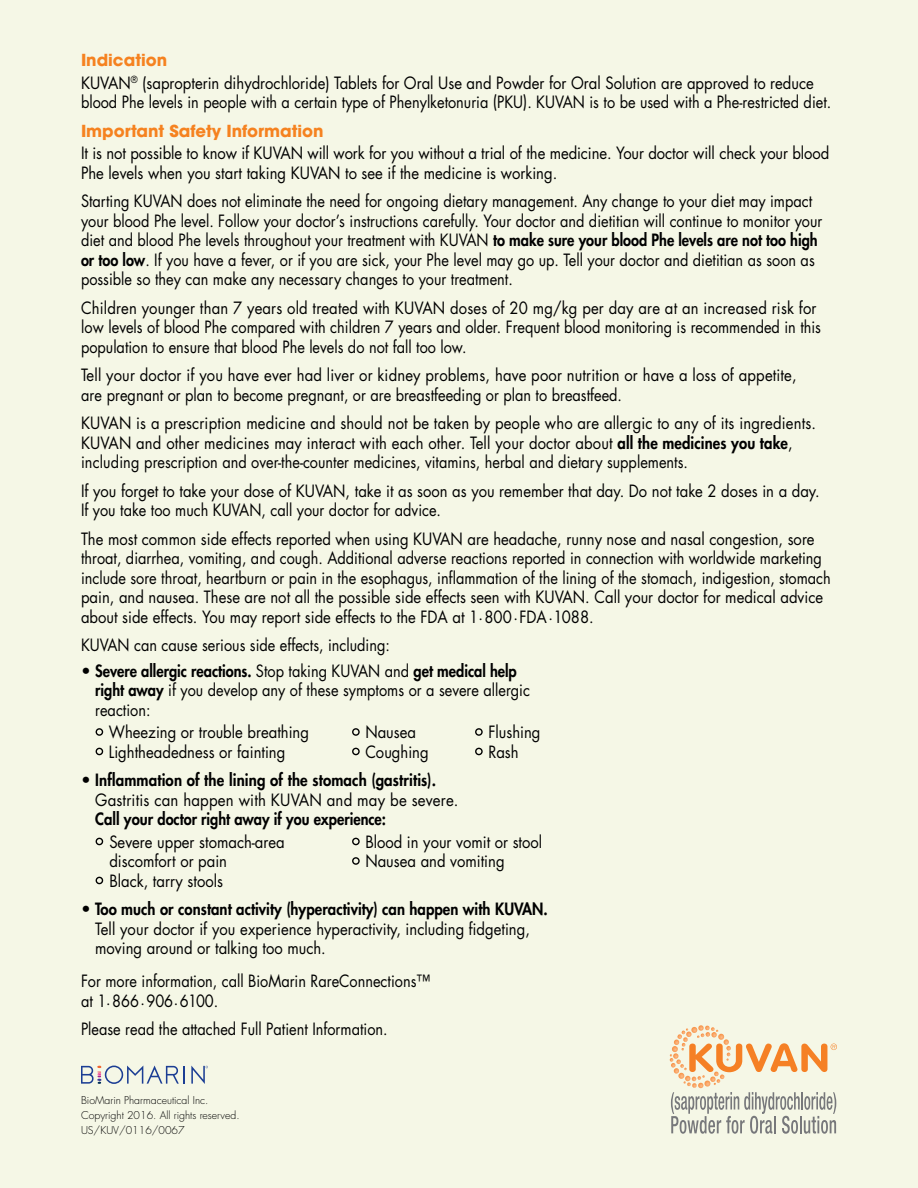
<style>
.page{position:relative;width:918px;height:1188px;background:#f5f7e6}
.page>*{position:absolute;margin:0;border:0;box-sizing:border-box;transform-origin:0 0}
.t1{font:16.5px/19.5px "Futura Std";color:#000;scale:.9 1}
.t2{font:16.5px/19.5px "Futura Std";color:#000;scale:.88 1}
.t3{font:16.5px/19.5px "Futura Std";color:#000}
.t4{font:800 16.5px/19.5px "Futura Std";letter-spacing:.01em;color:#000;scale:.91 1}
.t5{font:800 16.5px "Futura Std";letter-spacing:.01em;color:#000;scale:.9 1}
.t6{font:700 16.5px "ITC Avant Garde Std";color:#f58220}
.t7{font:300 10.5px/15px "Futura Std";color:#000}
.s1{font-weight:800}
.s2{font-weight:400}
</style>
<div class="page">
<svg style="left:670px;top:1025px;width:167px;height:109px"></svg>
<svg style="left:191px;top:1066px;width:17px;height:18px"></svg>
<svg style="left:81px;top:1065px;width:104px;height:19px"></svg>
<div style="left:96px;top:728px;width:7px;height:8px;border:1px solid #000;border-radius:50%"></div>
<div style="left:352px;top:728px;width:8px;height:8px;border:1px solid #000;border-radius:50%"></div>
<div style="left:475px;top:728px;width:8px;height:8px;border:1px solid #000;border-radius:50%"></div>
<div style="left:96px;top:748px;width:7px;height:7px;border:1px solid #000;border-radius:50%"></div>
<div style="left:352px;top:748px;width:8px;height:7px;border:1px solid #000;border-radius:50%"></div>
<div style="left:475px;top:748px;width:8px;height:7px;border:1px solid #000;border-radius:50%"></div>
<div style="left:96px;top:838px;width:7px;height:7px;border:1px solid #000;border-radius:50%"></div>
<div style="left:352px;top:838px;width:8px;height:7px;border:1px solid #000;border-radius:50%"></div>
<div style="left:352px;top:857px;width:8px;height:8px;border:1px solid #000;border-radius:50%"></div>
<div style="left:96px;top:877px;width:7px;height:7px;border:1px solid #000;border-radius:50%"></div>
<p class="t6" style="left:81px;top:49px;width:88px">Indication</p>
<p class="t1" style="left:81px;top:73px;width:835px">KUVAN<sup>®</sup> (sapropterin dihydrochloride) Tablets for Oral Use and Powder for Oral Solution are approved to reduce blood Phe levels in people with a certain type of Phenylketonuria (PKU). KUVAN is to be used with a Phe-restricted diet.</p>
<p class="t6" style="left:81px;top:120px;width:244px">Important Safety Information</p>
<p class="t1" style="left:81px;top:144px;width:833px">It is not possible to know if KUVAN will work for you without a trial of the medicine. Your doctor will check your blood<br>Phe levels when you start taking KUVAN to see if the medicine is working.</p>
<p class="t2" style="left:81px;top:192px;width:844px">Starting KUVAN does not eliminate the need for ongoing dietary management. Any change to your diet may impact your blood Phe level. Follow your doctor’s instructions carefully. Your doctor and dietitian will continue to monitor your diet and blood Phe levels throughout your treatment with KUVAN <span class="s1">to make sure your blood Phe levels are not too high or too low</span>. If you have a fever, or if you are sick, your Phe level may go up. Tell your doctor and dietitian as soon as possible so they can make any necessary changes to your treatment.</p>
<p class="t1" style="left:81px;top:298px;width:824px">Children younger than 7 years old treated with KUVAN doses of 20 mg/kg per day are at an increased risk for low levels of blood Phe compared with children 7 years and older. Frequent blood monitoring is recommended in this population to ensure that blood Phe levels do not fall too low.</p>
<p class="t1" style="left:81px;top:366px;width:797px">Tell your doctor if you have ever had liver or kidney problems, have poor nutrition or have a loss of appetite, are pregnant or plan to become pregnant, or are breastfeeding or plan to breastfeed.</p>
<p class="t1" style="left:81px;top:414px;width:818px">KUVAN is a prescription medicine and should not be taken by people who are allergic to any of its ingredients.<br>KUVAN and other medicines may interact with each other. Tell your doctor about <span class="s1">all the medicines you take</span>, including prescription and over-the-counter medicines, vitamins, herbal and dietary supplements.</p>
<p class="t1" style="left:81px;top:481px;width:822px">If you forget to take your dose of KUVAN, take it as soon as you remember that day. Do not take 2 doses in a day.<br>If you take too much KUVAN, call your doctor for advice.</p>
<p class="t1" style="left:81px;top:529px;width:835px">The most common side effects reported when using KUVAN are headache, runny nose and nasal congestion, sore throat, diarrhea, vomiting, and cough. Additional adverse reactions reported in connection with worldwide marketing include sore throat, heartburn or pain in the esophagus, inflammation of the lining of the stomach, indigestion, stomach pain, and nausea. These are not all the possible side effects seen with KUVAN. Call your doctor for medical advice about side effects. You may report side effects to the FDA at 1.800.FDA.1088.</p>
<p class="t2" style="left:81px;top:636px;width:353px">KUVAN can cause serious side effects, including:</p>
<p class="t3" style="left:95px;top:661px;width:436px;text-indent:-14px">• <span class="s1">Severe allergic reactions.</span> Stop taking KUVAN and <span class="s1">get medical help right away</span> if you develop any of these symptoms or a severe allergic reaction:</p>
<p class="t1" style="left:109px;top:723px;width:224px">Wheezing or trouble breathing</p>
<p class="t1" style="left:365px;top:723px;width:58px">Nausea</p>
<p class="t1" style="left:488px;top:723px;width:59px">Flushing</p>
<p class="t1" style="left:109px;top:742px;width:198px">Lightheadedness or fainting</p>
<p class="t1" style="left:365px;top:742px;width:72px">Coughing</p>
<p class="t1" style="left:488px;top:742px;width:35px">Rash</p>
<p class="t4" style="left:95px;top:770px;width:401px;text-indent:-14px"><span class="s2">•</span> Inflammation of the lining of the stomach (gastritis).<br><span class="s2">Gastritis can happen with KUVAN and may be severe.</span></p>
<p class="t5" style="left:95px;top:809px;width:325px">Call your doctor right away if you experience:</p>
<p class="t1" style="left:109px;top:832px;width:196px">Severe upper stomach-area</p>
<p class="t1" style="left:365px;top:832px;width:198px">Blood in your vomit or stool</p>
<p class="t1" style="left:109px;top:852px;width:132px">discomfort or pain</p>
<p class="t1" style="left:365px;top:852px;width:156px">Nausea and vomiting</p>
<p class="t1" style="left:109px;top:871px;width:128px">Black, tarry stools</p>
<p class="t3" style="left:95px;top:900px;width:454px;text-indent:-14px">• <span class="s1">Too much or constant activity (hyperactivity) can happen with KUVAN.<br></span>Tell your doctor if you experience hyperactivity, including fidgeting, moving around or talking too much.</p>
<p class="t2" style="left:81px;top:972px;width:398px">For more information, call BioMarin RareConnections™ at 1.866.906.6100.</p>
<p class="t2" style="left:81px;top:1020px;width:350px">Please read the attached Full Patient Information.</p>
<p class="t7" style="left:81px;top:1093px;width:160px">BioMarin Pharmaceutical Inc.<br>Copyright 2016. All rights reserved.<br>US/KUV/0116/0067</p>
</div>
